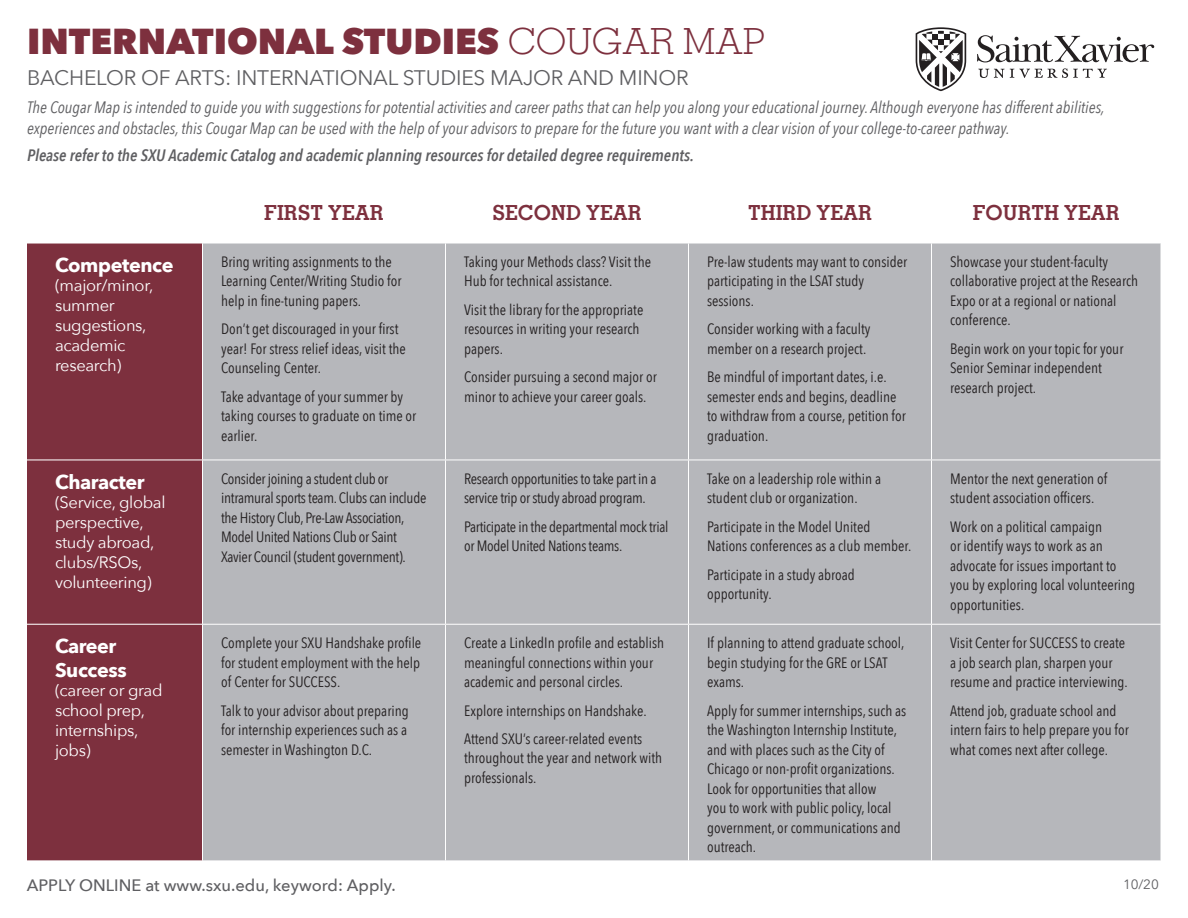
<style>
.page{position:relative;width:1188px;height:918px;background:#fff}
.page>*{position:absolute;margin:0;border:0;box-sizing:border-box;transform-origin:0 0}
.t1{font:800 36px "Avenir Next";color:#7d303e}
.t2{font:21px "Avenir Next";letter-spacing:-.01em;color:#5f5f62}
.t3{font:700 20.7px "Memphis LT Std";color:#7d303e}
.t4{font:700 19.8px/23.7px "Avenir Next";letter-spacing:-.02em;color:#fff}
.t5{font:italic 16.5px/21px "Avenir Next Condensed";color:#5f5f62}
.t6{font:16.5px/19.8px "Avenir Next";letter-spacing:-.02em;color:#fff}
.t7{font:italic 600 16.5px "Avenir Next Condensed";color:#5f5f62}
.t8{font:500 16.5px "Avenir Next";color:#5f5f62}
.t9{font:15px/19.5px "Avenir Next Condensed";color:#231f20}
.t10{font:15px/19.5px "Avenir Next Condensed";letter-spacing:-.02em;color:#231f20}
.t11{font:13.5px "Avenir Next";color:#5f5f62}
.s1{font-family:"Memphis LT Std";font-weight:300}
</style>
<div class="page">
<div style="left:27px;top:244px;width:175px;height:616px;background:#7d303e"></div>
<div style="left:203px;top:244px;width:958px;height:617px;background:#b6b7bb"></div>
<hr style="left:27px;top:459px;width:175px;height:1px;background:#fff">
<hr style="left:27px;top:624px;width:175px;height:1px;background:#fff">
<hr style="left:445px;top:243px;width:1px;height:217px;background:#fff">
<hr style="left:688px;top:243px;width:1px;height:217px;background:#fff">
<hr style="left:931px;top:243px;width:1px;height:217px;background:#fff">
<hr style="left:202px;top:460px;width:244px;height:1px;background:#fff">
<hr style="left:446px;top:460px;width:242px;height:1px;background:#fff">
<hr style="left:445px;top:460px;width:1px;height:164px;background:#fff">
<hr style="left:688px;top:460px;width:244px;height:1px;background:#fff">
<hr style="left:688px;top:460px;width:1px;height:164px;background:#fff">
<hr style="left:932px;top:460px;width:229px;height:1px;background:#fff">
<hr style="left:931px;top:460px;width:1px;height:164px;background:#fff">
<hr style="left:202px;top:624px;width:244px;height:1px;background:#fff">
<hr style="left:446px;top:624px;width:242px;height:1px;background:#fff">
<hr style="left:445px;top:625px;width:1px;height:236px;background:#fff">
<hr style="left:688px;top:624px;width:244px;height:1px;background:#fff">
<hr style="left:688px;top:625px;width:1px;height:236px;background:#fff">
<hr style="left:932px;top:624px;width:229px;height:1px;background:#fff">
<hr style="left:931px;top:625px;width:1px;height:236px;background:#fff">
<svg style="left:916px;top:27px;width:50px;height:64px"></svg>
<svg style="left:977px;top:35px;width:177px;height:27px"></svg>
<svg style="left:978px;top:68px;width:129px;height:10px"></svg>
<p class="t1" style="left:27px;top:19px;width:740px">INTERNATIONAL STUDIES <span class="s1">COUGAR MAP</span></p>
<p class="t2" style="left:27px;top:60px;width:663px">BACHELOR OF ARTS: INTERNATIONAL STUDIES MAJOR AND MINOR</p>
<p class="t5" style="left:27px;top:96px;width:1079px">The Cougar Map is intended to guide you with suggestions for potential activities and career paths that can help you along your educational journey. Although everyone has different abilities, experiences and obstacles, this Cougar Map can be used with the help of your advisors to prepare for the future you want with a clear vision of your college-to-career pathway.</p>
<p class="t7" style="left:27px;top:145px;width:669px">Please refer to the SXU Academic Catalog and academic planning resources for detailed degree requirements.</p>
<p class="t3" style="left:264px;top:199px;width:121px">FIRST YEAR</p>
<p class="t3" style="left:492px;top:199px;width:151px">SECOND YEAR</p>
<p class="t3" style="left:748px;top:199px;width:125px">THIRD YEAR</p>
<p class="t3" style="left:973px;top:199px;width:148px">FOURTH YEAR</p>
<p class="t4" style="left:55px;top:253px;width:120px">Competence</p>
<p class="t6" style="left:55px;top:275px;width:100px">(major/minor, summer suggestions, academic research)</p>
<p class="t9" style="left:950px;top:251px;width:189px">Showcase your student-faculty collaborative project at the Research<br>Expo or at a regional or national conference.</p>
<p class="t9" style="left:950px;top:338px;width:175px">Begin work on your topic for your<br>Senior Seminar independent research project.</p>
<p class="t9" style="left:707px;top:251px;width:202px">Pre-law students may want to consider participating in the LSAT study sessions.</p>
<p class="t9" style="left:707px;top:319px;width:165px">Consider working with a faculty member on a research project.</p>
<p class="t9" style="left:707px;top:366px;width:200px">Be mindful of important dates, i.e. semester ends and begins, deadline to withdraw from a course, petition for graduation.</p>
<p class="t9" style="left:464px;top:251px;width:188px">Taking your Methods class? Visit the<br>Hub for technical assistance.</p>
<p class="t9" style="left:464px;top:299px;width:181px">Visit the library for the appropriate resources in writing your research papers.</p>
<p class="t9" style="left:464px;top:366px;width:194px">Consider pursuing a second major or minor to achieve your career goals.</p>
<p class="t9" style="left:221px;top:251px;width:182px">Bring writing assignments to the<br>Learning Center/Writing Studio for help in fine-tuning papers.</p>
<p class="t9" style="left:221px;top:319px;width:186px">Don’t get discouraged in your first year! For stress relief ideas, visit the<br>Counseling Center.</p>
<p class="t9" style="left:221px;top:386px;width:197px">Take advantage of your summer by taking courses to graduate on time or earlier.</p>
<p class="t4" style="left:55px;top:470px;width:91px">Character</p>
<p class="t6" style="left:55px;top:492px;width:112px">(Service, global perspective, study abroad, clubs/RSOs, volunteering)</p>
<p class="t4" style="left:55px;top:634px;width:73px">Career<br>Success</p>
<p class="t6" style="left:55px;top:680px;width:109px">(career or grad school prep, internships, jobs)</p>
<p class="t10" style="left:221px;top:468px;width:207px">Consider joining a student club or intramural sports team. Clubs can include the History Club, Pre-Law Association, Model United Nations Club or Saint Xavier Council (student government).</p>
<p class="t10" style="left:464px;top:468px;width:194px">Research opportunities to take part in a service trip or study abroad program.</p>
<p class="t10" style="left:464px;top:516px;width:206px">Participate in the departmental mock trial or Model United Nations teams.</p>
<p class="t9" style="left:221px;top:632px;width:202px;text-align:justify">Complete your SXU Handshake profile for student employment with the help of Center for SUCCESS.</p>
<p class="t9" style="left:221px;top:700px;width:189px;text-align:justify">Talk to your advisor about preparing for internship experiences such as a semester in Washington D.C.</p>
<p class="t9" style="left:464px;top:632px;width:202px">Create a LinkedIn profile and establish meaningful connections within your academic and personal circles.</p>
<p class="t9" style="left:464px;top:700px;width:184px">Explore internships on Handshake.</p>
<p class="t9" style="left:464px;top:728px;width:200px">Attend SXU’s career-related events throughout the year and network with professionals.</p>
<p class="t9" style="left:707px;top:468px;width:175px">Take on a leadership role within a student club or organization.</p>
<p class="t9" style="left:707px;top:516px;width:206px">Participate in the Model United<br>Nations conferences as a club member.</p>
<p class="t9" style="left:707px;top:564px;width:149px">Participate in a study abroad opportunity.</p>
<p class="t9" style="left:707px;top:632px;width:199px">If planning to attend graduate school, begin studying for the GRE or LSAT exams.</p>
<p class="t9" style="left:707px;top:700px;width:201px">Apply for summer internships, such as the Washington Internship Institute, and with places such as the City of Chicago or non-profit organizations.<br>Look for opportunities that allow<br>you to work with public policy, local government, or communications and outreach.</p>
<p class="t9" style="left:950px;top:468px;width:159px">Mentor the next generation of student association officers.</p>
<p class="t9" style="left:950px;top:516px;width:187px">Work on a political campaign<br>or identify ways to work as an advocate for issues important to you by exploring local volunteering opportunities.</p>
<p class="t9" style="left:950px;top:632px;width:179px">Visit Center for SUCCESS to create a job search plan, sharpen your resume and practice interviewing.</p>
<p class="t9" style="left:950px;top:700px;width:180px">Attend job, graduate school and intern fairs to help prepare you for what comes next after college.</p>
<p class="t8" style="left:27px;top:871px;width:371px">APPLY ONLINE at www.sxu.edu, keyword: Apply.</p>
<p class="t11" style="left:1123px;top:872px;width:37px">10/20</p>
</div>
